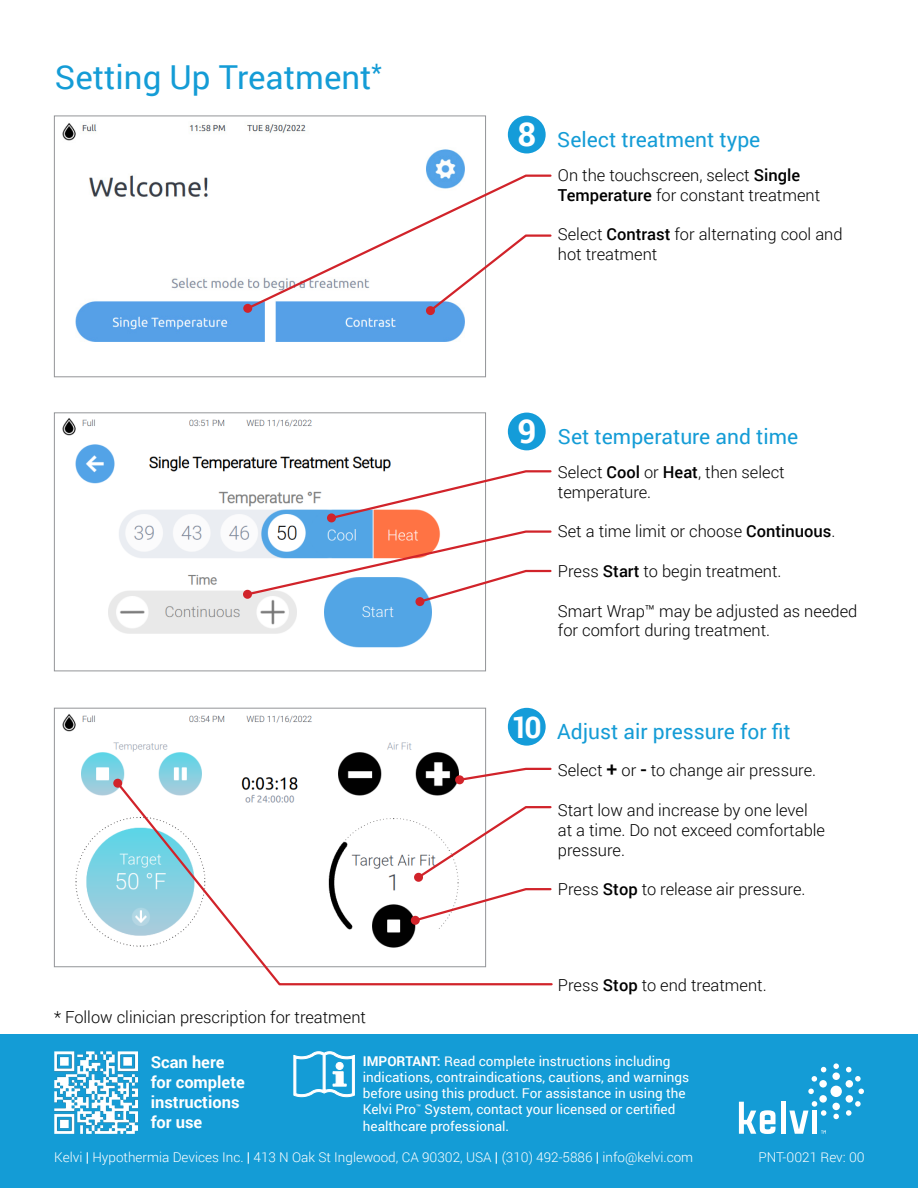
<style>
.page{position:relative;width:918px;height:1188px;background:#fff}
.page>*{position:absolute;margin:0;border:0;box-sizing:border-box;transform-origin:0 0}
.t1{font:33px "Roboto";color:#149cd6}
.t2{font:700 33px "Roboto";color:#fff}
.t3{font:700 30px "Roboto";color:#fff}
.t4{font:21px "Roboto";color:#149cd6}
.t5{font:300 16.5px/19.8px "Roboto";color:#000}
.t6{font:700 16.5px/19.8px "Roboto";color:#fff}
.Numbered_List_1{font:13.5px/16.2px "Roboto";color:#fff}
.t7{font:300 13.5px "Roboto";color:#fff}
.s1{font-weight:500}
.s2{font-weight:500;font-size:19.5px}
.s3{font-weight:700}
</style>
<div class="page">
<div style="left:0;top:1035px;width:918px;height:153px;background:#149cd6"></div>
<div style="left:508px;top:708px;width:38px;height:38px;background:#149cd9;border-radius:50%"></div>
<div style="left:508px;top:116px;width:38px;height:37px;background:#149cd9;border-radius:50%"></div>
<div style="left:508px;top:413px;width:38px;height:37px;background:#149cd9;border-radius:50%"></div>
<img style="left:62px;top:714px;width:396px;height:228px">
<svg style="left:739px;top:1102px;width:37px;height:32px"></svg>
<div style="left:781px;top:1102px;width:5px;height:32px;background:#fff"></div>
<div style="left:832px;top:1072px;width:8px;height:8px;background:#fff;border-radius:50%"></div>
<svg style="left:833px;top:1114px;width:6px;height:5px"></svg>
<svg style="left:846px;top:1101px;width:15px;height:15px"></svg>
<svg style="left:858px;top:1089px;width:6px;height:5px"></svg>
<svg style="left:846px;top:1067px;width:15px;height:15px"></svg>
<svg style="left:833px;top:1063px;width:6px;height:6px"></svg>
<svg style="left:812px;top:1067px;width:14px;height:15px"></svg>
<svg style="left:808px;top:1089px;width:6px;height:5px"></svg>
<div style="left:832px;top:1103px;width:8px;height:7px;background:#fff;border-radius:50%"></div>
<div style="left:846px;top:1080px;width:7px;height:8px;background:#fff;border-radius:50%"></div>
<div style="left:846px;top:1095px;width:7px;height:8px;background:#fff;border-radius:50%"></div>
<div style="left:819px;top:1080px;width:8px;height:8px;background:#fff;border-radius:50%"></div>
<div style="left:819px;top:1095px;width:8px;height:8px;background:#fff;border-radius:50%"></div>
<div style="left:830px;top:1086px;width:12px;height:11px;background:#fff;border-radius:50%"></div>
<svg style="left:789px;top:1101px;width:37px;height:33px"></svg>
<svg style="left:294px;top:1052px;width:61px;height:45px"></svg>
<img style="left:62px;top:123px;width:403px;height:219px">
<div style="left:54px;top:116px;width:432px;height:261px;border:1px solid #939598"></div>
<img style="left:62px;top:418px;width:378px;height:230px">
<div style="left:54px;top:412px;width:432px;height:259px;border:1px solid #939598"></div>
<svg style="left:243px;top:304px;width:9px;height:9px"></svg>
<svg style="left:329px;top:469px;width:223px;height:52px"></svg>
<div style="left:327px;top:513px;width:9px;height:9px;background:#d1232a;border-radius:50%"></div>
<svg style="left:245px;top:173px;width:307px;height:141px"></svg>
<div style="left:426px;top:306px;width:9px;height:9px;background:#d1232a;border-radius:50%"></div>
<svg style="left:243px;top:590px;width:9px;height:9px"></svg>
<svg style="left:245px;top:529px;width:307px;height:75px"></svg>
<div style="left:415px;top:597px;width:9px;height:9px;background:#d1232a;border-radius:50%"></div>
<svg style="left:115px;top:780px;width:438px;height:206px"></svg>
<div style="left:113px;top:779px;width:9px;height:9px;background:#d1232a;border-radius:50%"></div>
<svg style="left:457px;top:767px;width:96px;height:15px"></svg>
<div style="left:455px;top:775px;width:9px;height:9px;background:#d1232a;border-radius:50%"></div>
<svg style="left:413px;top:887px;width:140px;height:36px"></svg>
<div style="left:411px;top:916px;width:9px;height:9px;background:#d1232a;border-radius:50%"></div>
<img style="left:54px;top:1051px;width:83px;height:83px">
<p class="t1" style="left:55px;top:54px;width:329px">Setting Up Treatment<sup>*</sup></p>
<p class="t5" style="left:54px;top:1007px;width:314px">* Follow clinician prescription for treatment</p>
<h1 class="t2" style="left:518px;top:111px;width:20px">8</h1>
<p class="t4" style="left:557px;top:125px;width:205px">Select treatment type</p>
<p class="t5" style="left:558px;top:165px;width:264px">On the touchscreen, select <span class="s1">Single<br>Temperature</span> for constant treatment</p>
<p class="t5" style="left:558px;top:224px;width:286px">Select <span class="s1">Contrast</span> for alternating cool and hot treatment</p>
<h1 class="t2" style="left:518px;top:408px;width:20px">9</h1>
<p class="t4" style="left:558px;top:422px;width:242px">Set temperature and time</p>
<p class="t5" style="left:558px;top:462px;width:228px">Select <span class="s1">Cool</span> or <span class="s1">Heat</span>, then select temperature.</p>
<p class="t5" style="left:558px;top:521px;width:279px">Set a time limit or choose <span class="s1">Continuous</span>.</p>
<p class="t5" style="left:558px;top:561px;width:225px">Press <span class="s1">Start</span> to begin treatment.</p>
<p class="t5" style="left:558px;top:600px;width:301px">Smart Wrap™ may be adjusted as needed for comfort during treatment.</p>
<p class="t3" style="left:511px;top:706px;width:32px">10</p>
<p class="t4" style="left:557px;top:717px;width:235px">Adjust air pressure for fit</p>
<p class="t5" style="left:558px;top:760px;width:260px">Select <span class="s2">+</span> or <span class="s2">-</span> to change air pressure.</p>
<p class="t5" style="left:558px;top:800px;width:269px">Start low and increase by one level at a time. Do not exceed comfortable pressure.</p>
<p class="t5" style="left:558px;top:879px;width:249px">Press <span class="s1">Stop</span> to release air pressure.</p>
<p class="t5" style="left:558px;top:975px;width:210px">Press <span class="s1">Stop</span> to end treatment.</p>
<p class="t6" style="left:151px;top:1052px;width:96px">Scan here for complete instructions for use</p>
<p class="Numbered_List_1" style="left:363px;top:1052px;width:328px"><span class="s3">IMPORTANT:</span> Read complete instructions including indications, contraindications, cautions, and warnings before using this product. For assistance in using the Kelvi Pro<sup>™</sup> System, contact your licensed or certified healthcare professional.</p>
<p class="t7" style="left:54px;top:1148px;width:640px">Kelvi <span class="s3">|</span> Hypothermia Devices Inc. <span class="s3">|</span> 413 N Oak St Inglewood, CA 90302, USA <span class="s3">|</span> (310) 492-5886 <span class="s3">|</span> info@kelvi.com</p>
<p class="t7" style="left:758px;top:1148px;width:108px">PNT-0021 Rev: 00</p>
</div>
